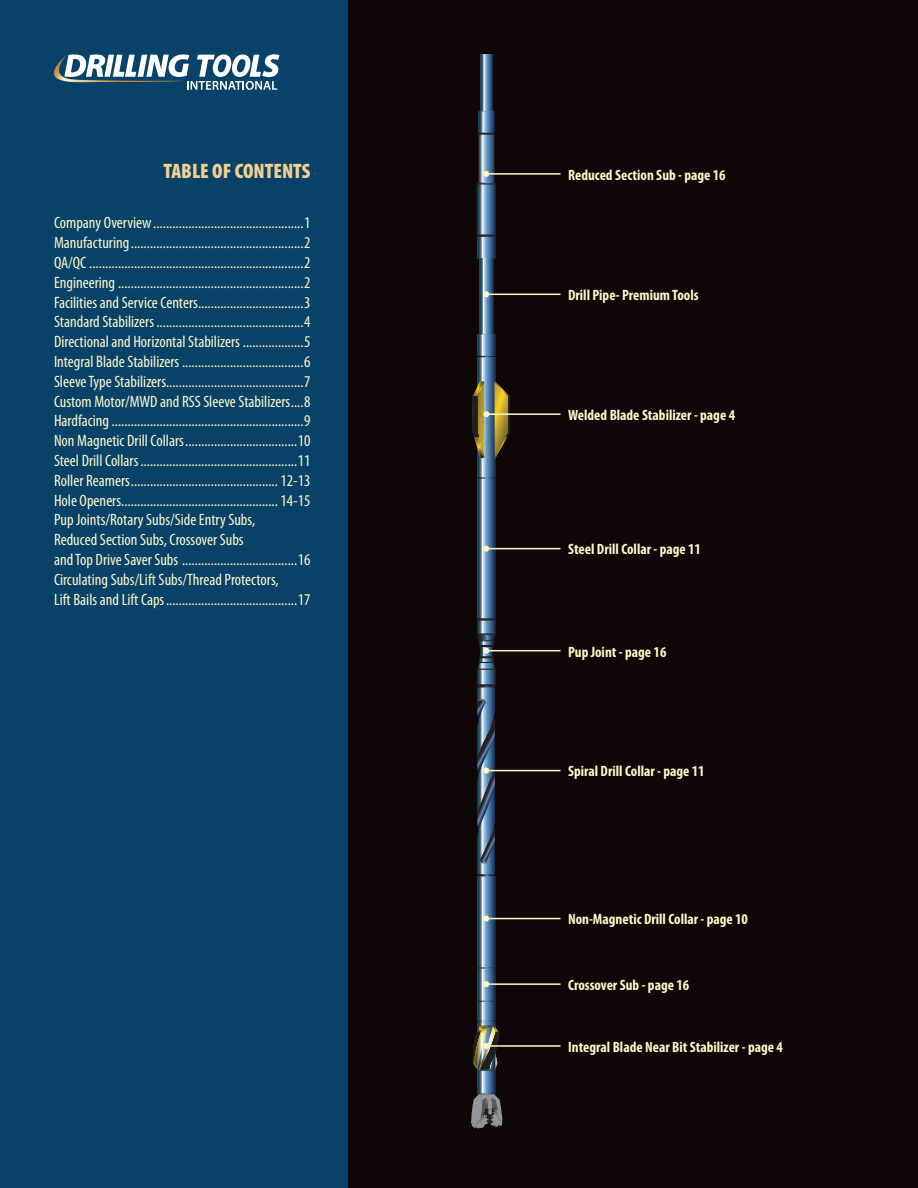
<style>
.page{position:relative;width:918px;height:1188px;background:#fff}
.page>*{position:absolute;margin:0;border:0;box-sizing:border-box;transform-origin:0 0}
.t1{font:900 condensed 21px "Myriad Pro";color:#f2d08f}
.t2{font:condensed 16.5px "Myriad Pro";color:#fcf8c9}
.t3{font:700 condensed 15px "Myriad Pro";color:#fcf8c9}
</style>
<div class="page">
<div style="left:0;top:0;width:351px;height:1188px;background:#094269"></div>
<div style="left:349px;top:0;width:569px;height:1188px;background:#0e0607"></div>
<svg style="left:53px;top:54px;width:227px;height:36px"></svg>
<svg style="left:478px;top:1071px;width:17px;height:22px"></svg>
<svg style="left:478px;top:1002px;width:17px;height:19px"></svg>
<svg style="left:471px;top:1093px;width:31px;height:36px"></svg>
<svg style="left:478px;top:877px;width:17px;height:90px"></svg>
<svg style="left:478px;top:480px;width:17px;height:138px;background:#5f809f"></svg>
<svg style="left:478px;top:969px;width:17px;height:32px"></svg>
<svg style="left:478px;top:1001px;width:17px;height:1px"></svg>
<svg style="left:478px;top:967px;width:17px;height:2px"></svg>
<svg style="left:477px;top:357px;width:18px;height:120px"></svg>
<svg style="left:477px;top:477px;width:18px;height:3px"></svg>
<svg style="left:478px;top:335px;width:17px;height:21px"></svg>
<svg style="left:478px;top:356px;width:17px;height:1px"></svg>
<svg style="left:478px;top:334px;width:17px;height:1px"></svg>
<svg style="left:478px;top:238px;width:17px;height:20px"></svg>
<svg style="left:478px;top:258px;width:17px;height:1px"></svg>
<svg style="left:480px;top:259px;width:13px;height:74px"></svg>
<svg style="left:479px;top:112px;width:15px;height:21px"></svg>
<svg style="left:479px;top:110px;width:15px;height:2px"></svg>
<svg style="left:480px;top:54px;width:13px;height:56px"></svg>
<svg style="left:477px;top:235px;width:19px;height:3px"></svg>
<svg style="left:479px;top:186px;width:15px;height:47px"></svg>
<div style="left:477px;top:184px;width:19px;height:51px;border:1px solid #231f20"></div>
<svg style="left:479px;top:671px;width:14px;height:12px"></svg>
<div style="left:477px;top:669px;width:18px;height:16px;border:1px solid #231f20"></div>
<svg style="left:477px;top:618px;width:18px;height:2px"></svg>
<svg style="left:479px;top:622px;width:14px;height:10px"></svg>
<div style="left:477px;top:620px;width:18px;height:14px;border:1px solid #231f20"></div>
<hr style="left:486px;top:173px;width:75px;height:2px;background:#fcf8c9">
<svg style="left:477px;top:133px;width:19px;height:51px"></svg>
<hr style="left:486px;top:294px;width:75px;height:1px;background:#fcf8c9">
<svg style="left:483px;top:291px;width:6px;height:6px"></svg>
<hr style="left:486px;top:413px;width:75px;height:2px;background:#fcf8c9">
<svg style="left:473px;top:381px;width:37px;height:77px;background:#747148"></svg>
<hr style="left:486px;top:548px;width:75px;height:1px;background:#fcf8c9">
<svg style="left:483px;top:546px;width:6px;height:6px"></svg>
<hr style="left:486px;top:650px;width:75px;height:1px;background:#fcf8c9">
<svg style="left:477px;top:634px;width:18px;height:35px"></svg>
<hr style="left:486px;top:770px;width:75px;height:1px;background:#fcf8c9">
<svg style="left:477px;top:685px;width:18px;height:192px;background:#506a84"></svg>
<hr style="left:486px;top:918px;width:75px;height:1px;background:#fcf8c9">
<svg style="left:483px;top:916px;width:6px;height:6px"></svg>
<hr style="left:486px;top:983px;width:75px;height:2px;background:#fcf8c9">
<svg style="left:483px;top:981px;width:6px;height:6px"></svg>
<hr style="left:486px;top:1045px;width:75px;height:2px;background:#fcf8c9">
<svg style="left:473px;top:1021px;width:26px;height:50px"></svg>
<p class="t1" style="left:163px;top:159px;width:149px">TABLE OF CONTENTS</p>
<p class="t3" style="left:568px;top:165px;width:159px">Reduced Section Sub - page 16</p>
<p class="t2" style="left:54px;top:213px;width:258px">Company Overview...............................................1</p>
<p class="t2" style="left:54px;top:233px;width:258px">Manufacturing......................................................2</p>
<p class="t2" style="left:54px;top:253px;width:258px">QA/QC ...................................................................2</p>
<p class="t2" style="left:54px;top:272px;width:258px">Engineering ..........................................................2</p>
<p class="t2" style="left:54px;top:292px;width:258px">Facilities and Service Centers.................................3</p>
<p class="t2" style="left:54px;top:312px;width:258px">Standard Stabilizers..............................................4</p>
<p class="t2" style="left:54px;top:332px;width:258px">Directional and Horizontal Stabilizers ...................5</p>
<p class="t2" style="left:54px;top:352px;width:258px">Integral Blade Stabilizers ......................................6</p>
<p class="t2" style="left:54px;top:371px;width:258px">Sleeve Type Stabilizers...........................................7</p>
<p class="t2" style="left:54px;top:391px;width:258px">Custom Motor/MWD and RSS Sleeve Stabilizers....8</p>
<p class="t2" style="left:54px;top:411px;width:258px">Hardfacing............................................................9</p>
<p class="t2" style="left:54px;top:431px;width:258px">Non Magnetic Drill Collars...................................10</p>
<p class="t2" style="left:54px;top:451px;width:258px">Steel Drill Collars.................................................11</p>
<p class="t2" style="left:54px;top:470px;width:258px">Roller Reamers..............................................12-13</p>
<p class="t2" style="left:54px;top:490px;width:258px">Hole Openers.................................................14-15</p>
<p class="t2" style="left:54px;top:510px;width:203px">Pup Joints/Rotary Subs/Side Entry Subs,</p>
<p class="t2" style="left:54px;top:530px;width:191px">Reduced Section Subs, Crossover Subs</p>
<p class="t2" style="left:54px;top:550px;width:258px">and Top Drive Saver Subs ....................................16</p>
<p class="t2" style="left:54px;top:569px;width:226px">Circulating Subs/Lift Subs/Thread Protectors,</p>
<p class="t2" style="left:54px;top:589px;width:258px">Lift Bails and Lift Caps.........................................17</p>
<p class="t3" style="left:568px;top:286px;width:132px">Drill Pipe- Premium Tools</p>
<p class="t3" style="left:568px;top:406px;width:168px">Welded Blade Stabilizer - page 4</p>
<p class="t3" style="left:568px;top:540px;width:134px">Steel Drill Collar - page 11</p>
<p class="t3" style="left:568px;top:642px;width:100px">Pup Joint - page 16</p>
<p class="t3" style="left:568px;top:762px;width:138px">Spiral Drill Collar - page 11</p>
<p class="t3" style="left:568px;top:910px;width:181px">Non-Magnetic Drill Collar - page 10</p>
<p class="t3" style="left:568px;top:976px;width:123px">Crossover Sub - page 16</p>
<p class="t3" style="left:568px;top:1037px;width:216px">Integral Blade Near Bit Stabilizer - page 4</p>
</div>
